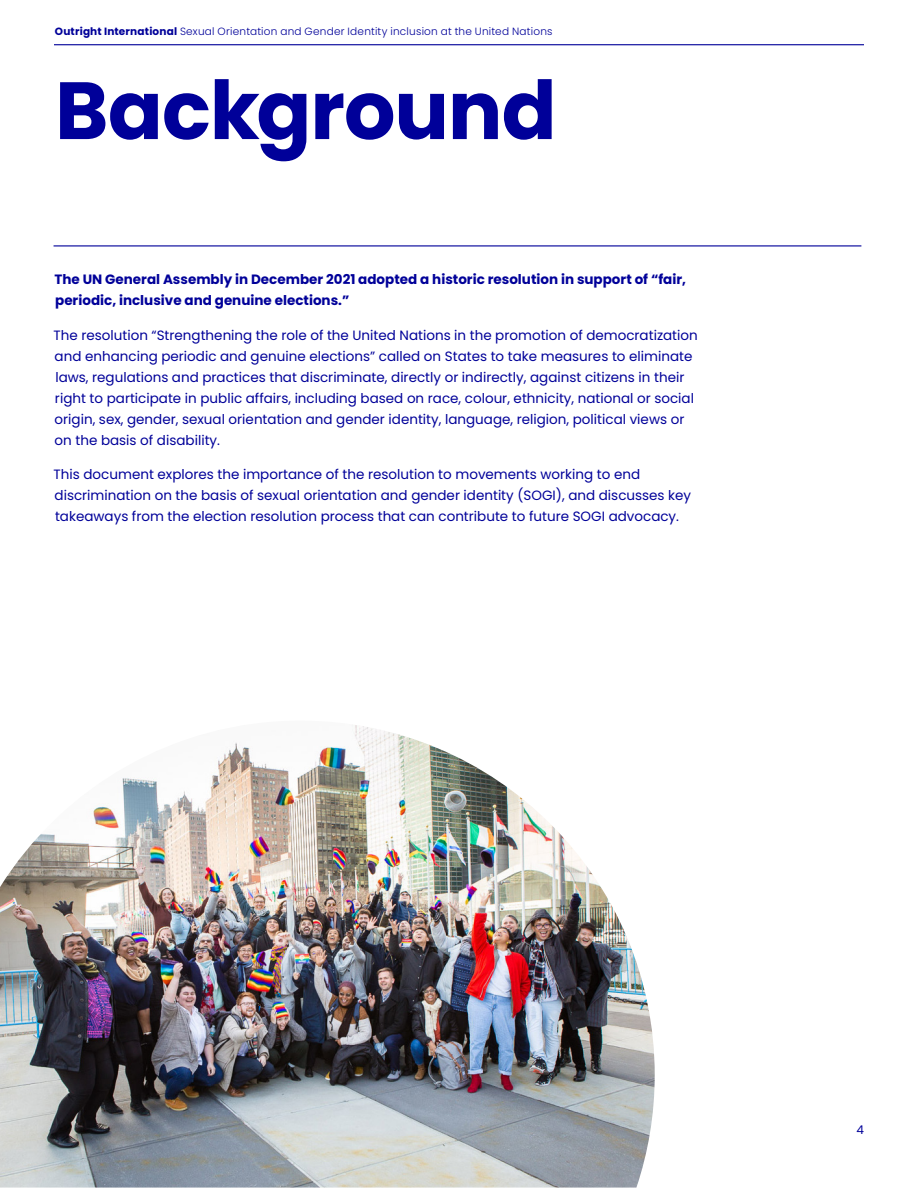
<style>
.page{position:relative;width:918px;height:1188px;background:#fff}
.page>*{position:absolute;margin:0;border:0;box-sizing:border-box;transform-origin:0 0}
.Heading_1{font:700 81px "Poppins";letter-spacing:-.015em;color:#009}
.Contents{font:13.5px/21px "Poppins";color:#009}
.Contents-2{font:700 13.5px/21px "Poppins";color:#009}
.Body_text_1{font:12px "Poppins";color:#009}
.t1{font:300 10.5px "Poppins";letter-spacing:.02em;color:#009}
.s1{font-weight:700}
</style>
<div class="page">
<hr style="left:54px;top:44px;width:810px;height:1px;background:#009">
<hr style="left:54px;top:245px;width:807px;height:1px;background:#009">
<img style="left:0;top:725px;width:655px;height:463px">
<p class="t1" style="left:55px;top:25px;width:499px"><span class="s1">Outright International</span> Sexual Orientation and Gender Identity inclusion at the United Nations</p>
<p class="Heading_1" style="left:55px;top:64px;width:503px">Background</p>
<p class="Contents-2" style="left:54px;top:269px;width:633px">The UN General Assembly in December 2021 adopted a historic resolution in support of “fair, periodic, inclusive and genuine elections.”</p>
<p class="Contents" style="left:54px;top:325px;width:646px">The resolution “Strengthening the role of the United Nations in the promotion of democratization and enhancing periodic and genuine elections” called on States to take measures to eliminate laws, regulations and practices that discriminate, directly or indirectly, against citizens in their right to participate in public affairs, including based on race, colour, ethnicity, national or social origin, sex, gender, sexual orientation and gender identity, language, religion, political views or on the basis of disability.</p>
<p class="Contents" style="left:54px;top:464px;width:639px">This document explores the importance of the resolution to movements working to end discrimination on the basis of sexual orientation and gender identity (SOGI), and discusses key takeaways from the election resolution process that can contribute to future SOGI advocacy.</p>
<p class="Body_text_1" style="left:856px;top:1123px;width:9px">4</p>
</div>
